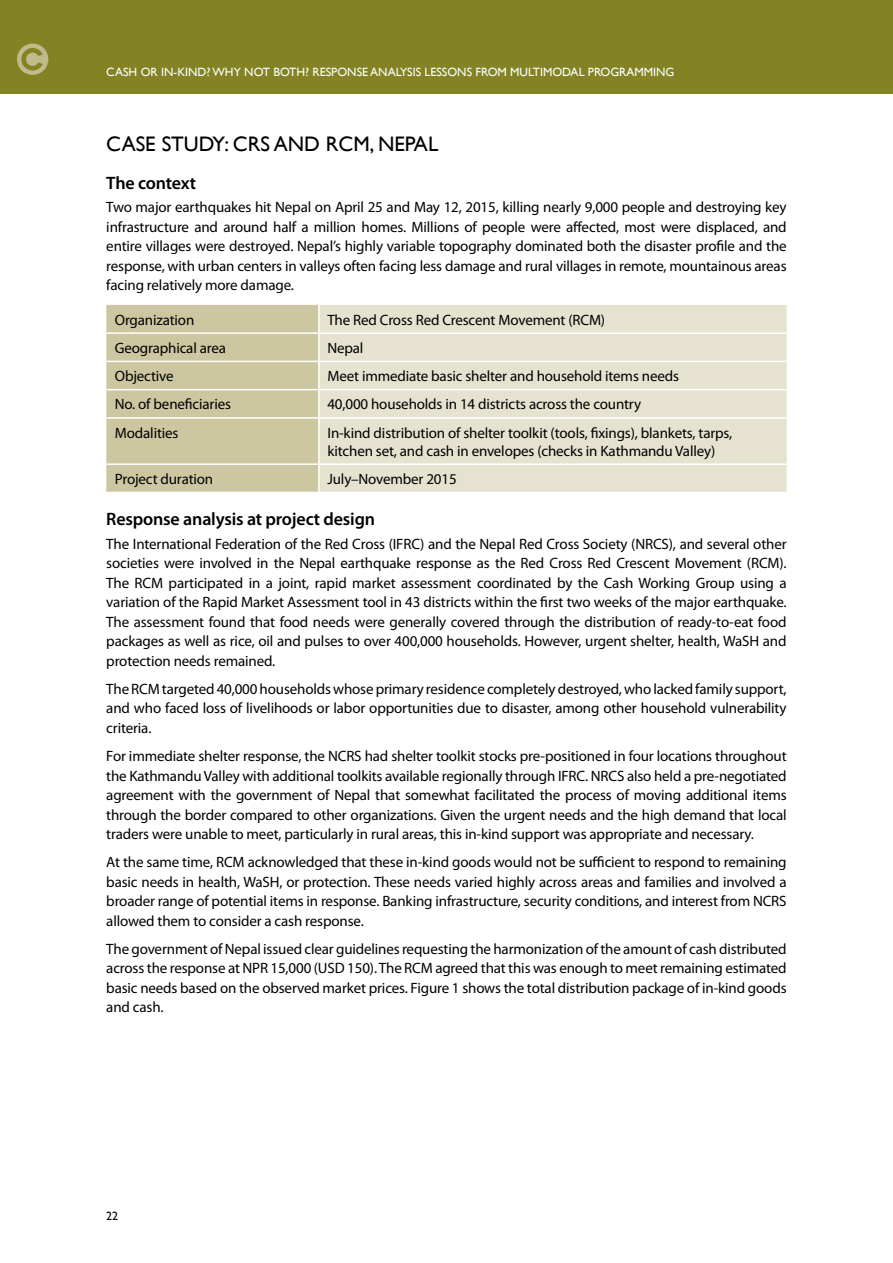
<style>
.page{position:relative;width:893px;height:1263px;background:#fff}
.page>*{position:absolute;margin:0;border:0;box-sizing:border-box;transform-origin:0 0}
.t1{font:21px "Gill Sans";color:#000}
.t2{font:600 18px "Myriad Pro";letter-spacing:-.01em;color:#000}
.t3{font:15px/19.5px "Myriad Pro";letter-spacing:-.01em;color:#000;text-align:justify}
.t4{font:12px "Gill Sans";color:#fff}
.t5{font:12px "Gill Sans";color:#000}
</style>
<div class="page">
<div style="left:0;top:0;width:893px;height:94px;background:#838325"></div>
<div style="left:106px;top:305px;width:212px;height:187px;background:#ccc7a1"></div>
<div style="left:320px;top:305px;width:467px;height:187px;background:#e5e2d0"></div>
<hr style="left:106px;top:332px;width:213px;height:2px;background:#fff">
<hr style="left:319px;top:332px;width:468px;height:2px;background:#fff">
<hr style="left:106px;top:361px;width:213px;height:1px;background:#fff">
<hr style="left:319px;top:361px;width:468px;height:1px;background:#fff">
<hr style="left:106px;top:389px;width:213px;height:1px;background:#fff">
<hr style="left:319px;top:389px;width:468px;height:1px;background:#fff">
<hr style="left:106px;top:417px;width:213px;height:2px;background:#fff">
<hr style="left:319px;top:417px;width:468px;height:2px;background:#fff">
<hr style="left:106px;top:463px;width:213px;height:2px;background:#fff">
<hr style="left:319px;top:463px;width:468px;height:2px;background:#fff">
<div style="left:17px;top:44px;width:31px;height:31px;background:#c0bb8a;border-radius:50%"></div>
<svg style="left:21px;top:48px;width:22px;height:23px"></svg>
<p class="t4" style="left:106px;top:65px;width:570px">CASH OR IN-KIND? WHY NOT BOTH? RESPONSE ANALYSIS LESSONS FROM MULTIMODAL PROGRAMMING</p>
<h1 class="t1" style="left:106px;top:131px;width:333px">CASE STUDY: CRS AND RCM, NEPAL</h1>
<p class="t2" style="left:106px;top:171px;width:91px">The context</p>
<p class="t3" style="left:106px;top:197px;width:682px">Two major earthquakes hit Nepal on April 25 and May 12, 2015, killing nearly 9,000 people and destroying key infrastructure and around half a million homes. Millions of people were affected, most were displaced, and entire villages were destroyed. Nepal’s highly variable topography dominated both the disaster profile and the response, with urban centers in valleys often facing less damage and rural villages in remote, mountainous areas facing relatively more damage.</p>
<p class="t3" style="left:115px;top:310px;width:81px">Organization</p>
<p class="t3" style="left:327px;top:310px;width:279px">The Red Cross Red Crescent Movement (RCM)</p>
<p class="t3" style="left:115px;top:338px;width:113px">Geographical area</p>
<p class="t3" style="left:327px;top:338px;width:38px">Nepal</p>
<p class="t3" style="left:115px;top:366px;width:60px">Objective</p>
<p class="t3" style="left:327px;top:366px;width:353px">Meet immediate basic shelter and household items needs</p>
<p class="t3" style="left:115px;top:394px;width:118px">No. of beneficiaries</p>
<p class="t3" style="left:327px;top:394px;width:315px">40,000 households in 14 districts across the country</p>
<p class="t3" style="left:115px;top:423px;width:65px">Modalities</p>
<p class="t3" style="left:327px;top:423px;width:406px;line-height:18px">In-kind distribution of shelter toolkit (tools, fixings), blankets, tarps, kitchen set, and cash in envelopes (checks in Kathmandu Valley)</p>
<p class="t3" style="left:115px;top:469px;width:100px">Project duration</p>
<p class="t3" style="left:327px;top:469px;width:131px">July–November 2015</p>
<p class="t2" style="left:106px;top:508px;width:270px">Response analysis at project design</p>
<p class="t3" style="left:106px;top:534px;width:682px">The International Federation of the Red Cross (IFRC) and the Nepal Red Cross Society (NRCS), and several other societies were involved in the Nepal earthquake response as the Red Cross Red Crescent Movement (RCM).<br>The RCM participated in a joint, rapid market assessment coordinated by the Cash Working Group using a variation of the Rapid Market Assessment tool in 43 districts within the first two weeks of the major earthquake.<br>The assessment found that food needs were generally covered through the distribution of ready-to-eat food packages as well as rice, oil and pulses to over 400,000 households. However, urgent shelter, health, WaSH and protection needs remained.</p>
<p class="t3" style="left:106px;top:679px;width:682px">The RCM targeted 40,000 households whose primary residence completely destroyed, who lacked family support, and who faced loss of livelihoods or labor opportunities due to disaster, among other household vulnerability criteria.</p>
<p class="t3" style="left:106px;top:746px;width:682px">For immediate shelter response, the NCRS had shelter toolkit stocks pre-positioned in four locations throughout the Kathmandu Valley with additional toolkits available regionally through IFRC. NRCS also held a pre-negotiated agreement with the government of Nepal that somewhat facilitated the process of moving additional items through the border compared to other organizations. Given the urgent needs and the high demand that local traders were unable to meet, particularly in rural areas, this in-kind support was appropriate and necessary.</p>
<p class="t3" style="left:106px;top:852px;width:682px">At the same time, RCM acknowledged that these in-kind goods would not be sufficient to respond to remaining basic needs in health, WaSH, or protection. These needs varied highly across areas and families and involved a broader range of potential items in response. Banking infrastructure, security conditions, and interest from NCRS allowed them to consider a cash response.</p>
<p class="t3" style="left:106px;top:938px;width:682px">The government of Nepal issued clear guidelines requesting the harmonization of the amount of cash distributed across the response at NPR 15,000 (USD 150). The RCM agreed that this was enough to meet remaining estimated basic needs based on the observed market prices. Figure 1 shows the total distribution package of in-kind goods and cash.</p>
<p class="t5" style="left:106px;top:1209px;width:13px">22</p>
</div>
